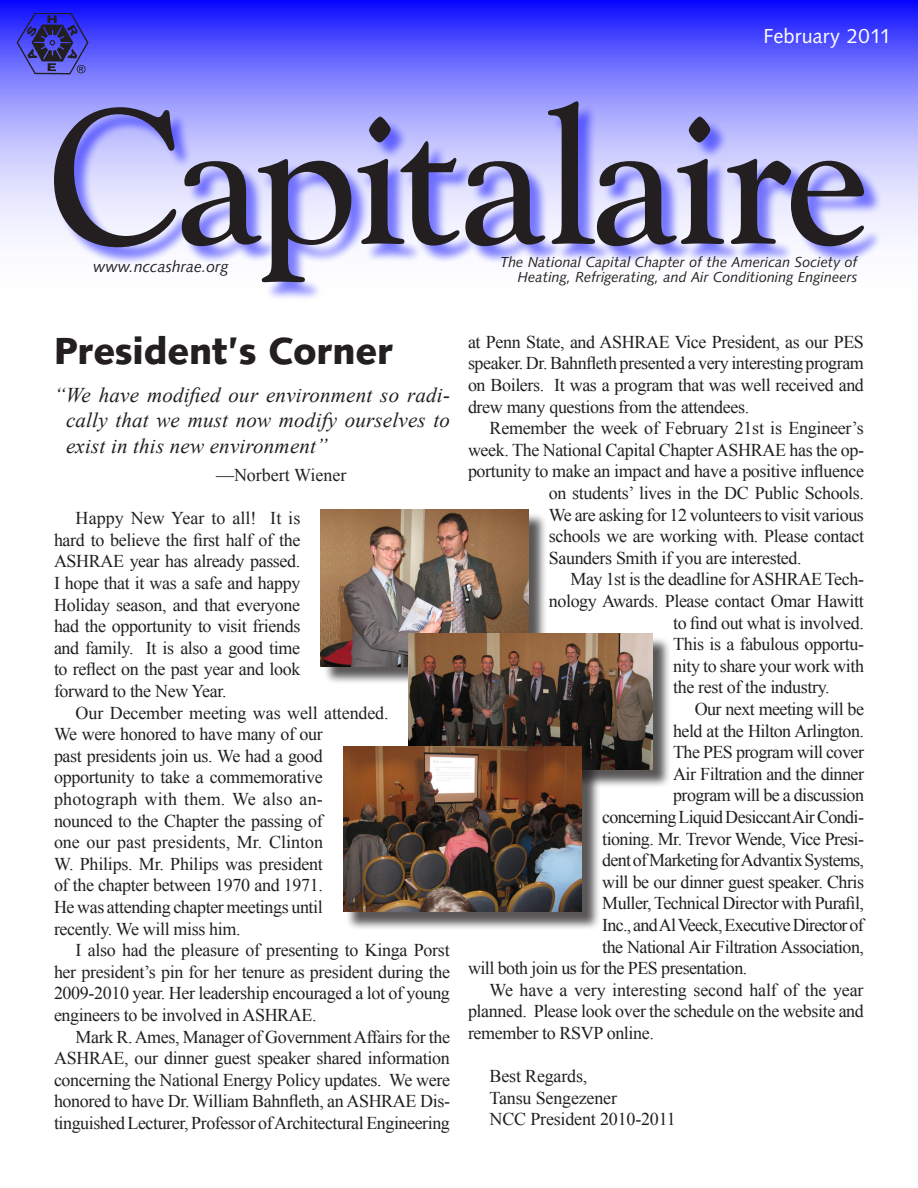
<style>
.page{position:relative;width:918px;height:1188px;background:#fff}
.page>*{position:absolute;margin:0;border:0;box-sizing:border-box;transform-origin:0 0}
.t1{font:800 39px "Syntax H";color:#231f20}
._2_Body_text{font:italic 21px/25.2px "Times New Roman";letter-spacing:.01em;color:#231f20;text-align:justify}
.t2{font:21px "Syntax";color:#fff}
._2_Body_text-2{font:18px/21.6px "Times New Roman";letter-spacing:-.02em;color:#231f20;text-align:justify}
._2_Body_text-3{font:18px "Times New Roman";letter-spacing:-.04em;color:#231f20}
._2_Body_text-4{font:18px "Times New Roman";color:#231f20}
.t3{font:italic 16.5px "Syntax";color:#231f20}
.t4{font:italic 15px/15px "Syntax";color:#231f20;text-align:right}
</style>
<div class="page">
<svg style="left:1px;top:1px;width:916px;height:234px;background:#6666fe"></svg>
<div style="left:56px;top:104px;width:826px;height:197px;background:#00f;opacity:.5"></div>
<svg style="left:54px;top:107px;width:122px;height:140px;background:#9e9dc6"></svg>
<svg style="left:182px;top:159px;width:169px;height:123px"></svg>
<svg style="left:357px;top:117px;width:102px;height:129px;background:#8c8bba"></svg>
<svg style="left:465px;top:101px;width:399px;height:145px;background:#9493c4"></svg>
<img style="left:17px;top:14px;width:71px;height:60px">
<div style="left:323px;top:512px;width:225px;height:173px;background:#231f20;opacity:.75"></div>
<img style="left:321px;top:510px;width:208px;height:156px">
<div style="left:411px;top:636px;width:260px;height:152px;background:#231f20;opacity:.75"></div>
<img style="left:409px;top:634px;width:244px;height:136px">
<div style="left:345px;top:749px;width:255px;height:181px;background:#231f20;opacity:.75"></div>
<img style="left:343px;top:747px;width:239px;height:165px">
<p class="t2" style="left:763px;top:24px;width:129px">February 2011</p>
<p class="t3" style="left:93px;top:258px;width:137px">www.nccashrae.org</p>
<p class="t4" style="left:500px;top:254px;width:359px">The National Capital Chapter of the American Society of<br>Heating, Refrigerating, and Air Conditioning Engineers</p>
<p class="t1" style="left:54px;top:329px;width:340px">President’s Corner</p>
<p class="_2_Body_text" style="left:66px;top:382px;width:386px;text-indent:-12px">“We have modified our environment so radi&shy;cally that we must now modify ourselves to exist in this new environment”</p>
<p class="_2_Body_text-4" style="left:216px;top:463px;width:132px">—Norbert Wiener</p>
<p class="_2_Body_text-2" style="left:54px;top:507px;width:248px;text-indent:22px">Happy New Year to all! It is hard to believe the first half of the ASHRAE year has already passed.<br>I hope that it was a safe and happy Holiday season, and that everyone had the opportunity to visit friends and family. It is also a good time to reflect on the past year and look forward to the New Year.</p>
<p class="_2_Body_text-2" style="left:54px;top:701px;width:336px;text-align:left;text-indent:22px">Our December meeting was well attended.<br>We were honored to have many of our<br>past presidents join us. We had a good opportunity to take a commemorative photograph with them. We also an-<br>nounced to the Chapter the passing of<br>one our past presidents, Mr. Clinton<br>W. Philips. Mr. Philips was president<br>of the chapter between 1970 and 1971.<br>He was attending chapter meetings until<br>recently. We will miss him.</p>
<p class="_2_Body_text-2" style="left:54px;top:939px;width:398px;text-indent:22px">I also had the pleasure of presenting to Kinga Porst her president’s pin for her tenure as president during the 2009-2010 year. Her leadership encouraged a lot of young engineers to be involved in ASHRAE.</p>
<p class="_2_Body_text-2" style="left:54px;top:1025px;width:398px;text-indent:22px">Mark R. Ames, Manager of Government Affairs for the ASHRAE, our dinner guest speaker shared information concerning the National Energy Policy updates. We were honored to have Dr. William Bahnfleth, an ASHRAE Dis&shy;tinguished Lecturer, Professor of Architectural Engineering</p>
<p class="_2_Body_text-2" style="left:468px;top:331px;width:397px">at Penn State, and ASHRAE Vice President, as our PES speaker. Dr. Bahnfleth presented a very interesting program on Boilers. It was a program that was well received and drew many questions from the attendees.</p>
<p class="_2_Body_text-2" style="left:490px;top:417px;width:376px">Remember the week of February 21st is Engineer’s</p>
<p class="_2_Body_text-2" style="left:468px;top:439px;width:397px">week. The National Capital Chapter ASHRAE has the op-</p>
<p class="_2_Body_text-2" style="left:468px;top:460px;width:397px">portunity to make an impact and have a positive influence</p>
<p class="_2_Body_text-2" style="left:549px;top:482px;width:317px">on students’ lives in the DC Public Schools.</p>
<p class="_2_Body_text-2" style="left:549px;top:503px;width:317px">We are asking for 12 volunteers to visit various</p>
<p class="_2_Body_text-2" style="left:549px;top:525px;width:317px">schools we are working with. Please contact</p>
<p class="_2_Body_text-2" style="left:549px;top:547px;width:255px">Saunders Smith if you are interested.</p>
<p class="_2_Body_text-2" style="left:570px;top:568px;width:295px">May 1st is the deadline for ASHRAE Tech-</p>
<p class="_2_Body_text-2" style="left:549px;top:590px;width:317px">nology Awards. Please contact Omar Hawitt</p>
<p class="_2_Body_text-2" style="left:673px;top:611px;width:192px">to find out what is involved.</p>
<p class="_2_Body_text-2" style="left:673px;top:633px;width:192px">This is a fabulous opportu-</p>
<p class="_2_Body_text-2" style="left:673px;top:655px;width:192px">nity to share your work with</p>
<p class="_2_Body_text-2" style="left:673px;top:676px;width:158px">the rest of the industry.</p>
<p class="_2_Body_text-2" style="left:695px;top:698px;width:171px">Our next meeting will be</p>
<p class="_2_Body_text-2" style="left:673px;top:719px;width:192px">held at the Hilton Arlington.</p>
<p class="_2_Body_text-2" style="left:673px;top:741px;width:192px">The PES program will cover</p>
<p class="_2_Body_text-2" style="left:673px;top:763px;width:192px">Air Filtration and the dinner</p>
<p class="_2_Body_text-2" style="left:673px;top:784px;width:192px">program will be a discussion</p>
<p class="_2_Body_text-2" style="left:602px;top:806px;width:263px">concerning Liquid Desiccant Air Condi-</p>
<p class="_2_Body_text-2" style="left:602px;top:827px;width:263px">tioning. Mr. Trevor Wende, Vice Presi-</p>
<p class="_2_Body_text-3" style="left:602px;top:848px;width:263px">dent of Marketing for Advantix Systems,</p>
<p class="_2_Body_text-2" style="left:602px;top:871px;width:263px">will be our dinner guest speaker. Chris</p>
<p class="_2_Body_text-2" style="left:602px;top:892px;width:263px">Muller, Technical Director with Purafil,</p>
<p class="_2_Body_text-3" style="left:602px;top:913px;width:263px">Inc., and Al Veeck, Executive Director of</p>
<p class="_2_Body_text-2" style="left:602px;top:935px;width:263px">the National Air Filtration Association,</p>
<p class="_2_Body_text-2" style="left:468px;top:957px;width:281px">will both join us for the PES presentation.</p>
<p class="_2_Body_text-2" style="left:468px;top:979px;width:397px;text-indent:22px">We have a very interesting second half of the year planned. Please look over the schedule on the website and remember to RSVP online.</p>
<p class="_2_Body_text-2" style="left:490px;top:1065px;width:99px">Best Regards,</p>
<p class="_2_Body_text-2" style="left:490px;top:1087px;width:129px">Tansu Sengezener</p>
<p class="_2_Body_text-2" style="left:490px;top:1108px;width:188px">NCC President 2010-2011</p>
</div>
